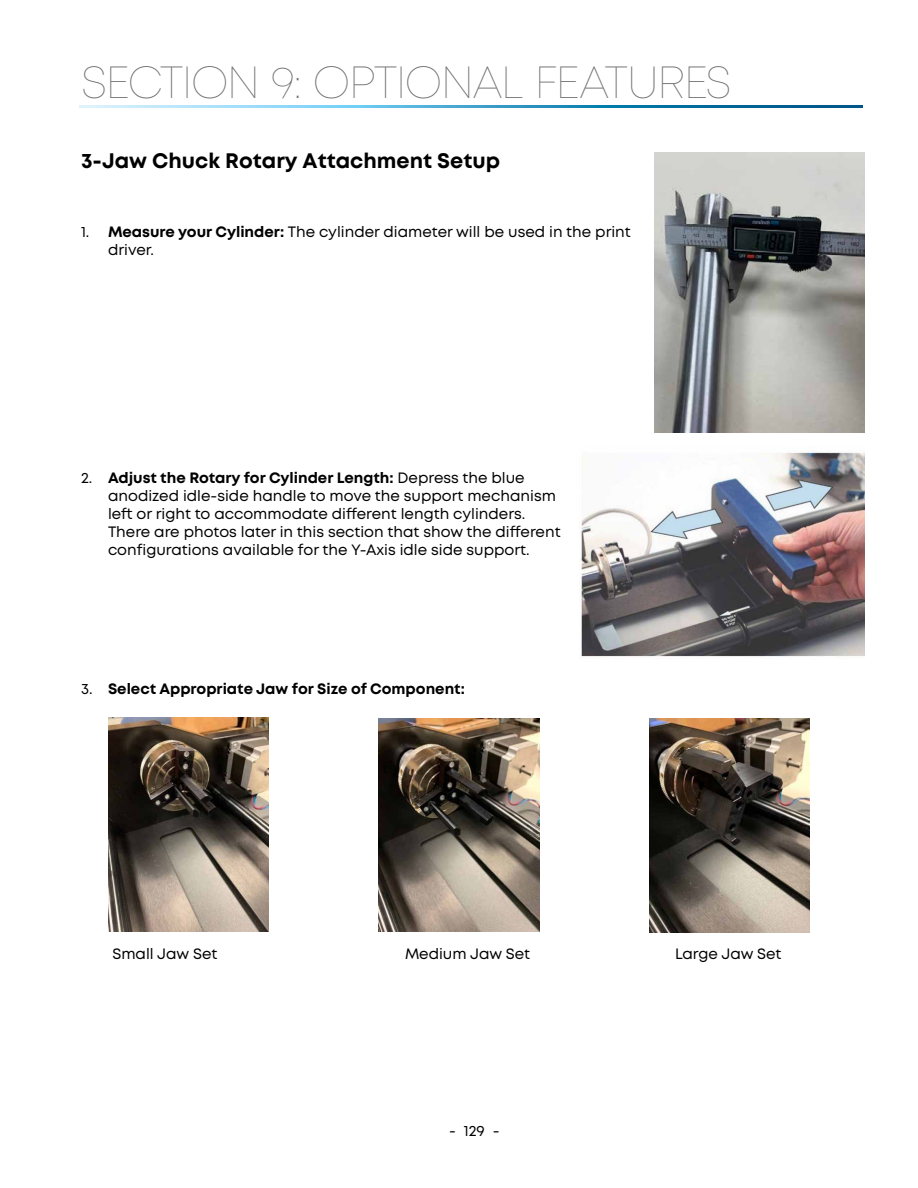
<style>
.page{position:relative;width:918px;height:1188px;background:#fff}
.page>*{position:absolute;margin:0;border:0;box-sizing:border-box;transform-origin:0 0}
.t1{font:100 45px "Mont";letter-spacing:-.04em;color:#6d6e71}
.t2{font:700 21px "Mont";color:#000}
.t3{font:15px/18px "Mont";color:#000}
.t4{font:700 15px "Mont";color:#000}
.s1{font-weight:700}
.s2{font-weight:400}
</style>
<div class="page">
<img style="left:654px;top:152px;width:211px;height:281px">
<img style="left:580px;top:452px;width:284px;height:205px">
<img style="left:379px;top:718px;width:160px;height:214px">
<img style="left:649px;top:718px;width:161px;height:214px">
<img style="left:108px;top:718px;width:161px;height:214px">
<svg style="left:79px;top:106px;width:783px;height:1px"></svg>
<h1 class="t1" style="left:81px;top:55px;width:652px">SECTION 9: OPTIONAL FEATURES</h1>
<h2 class="t2" style="left:81px;top:147px;width:421px">3-Jaw Chuck Rotary Attachment Setup</h2>
<p class="t3" style="left:108px;top:222px;width:524px;text-indent:-27px">1. <span class="s1">Measure your Cylinder:</span> The cylinder diameter will be used in the print driver.</p>
<p class="t3" style="left:108px;top:469px;width:454px;text-indent:-27px">2. <span class="s1">Adjust the Rotary for Cylinder Length:</span> Depress the blue anodized idle-side handle to move the support mechanism left or right to accommodate different length cylinders.<br>There are photos later in this section that show the different configurations available for the Y-Axis idle side support.</p>
<p class="t4" style="left:81px;top:679px;width:385px"><span class="s2">3.</span> Select Appropriate Jaw for Size of Component:</p>
<p class="t3" style="left:112px;top:945px;width:106px">Small Jaw Set</p>
<p class="t3" style="left:405px;top:945px;width:127px">Medium Jaw Set</p>
<p class="t3" style="left:675px;top:945px;width:108px">Large Jaw Set</p>
<p class="t3" style="left:449px;top:1122px;width:52px">- 129 -</p>
</div>
